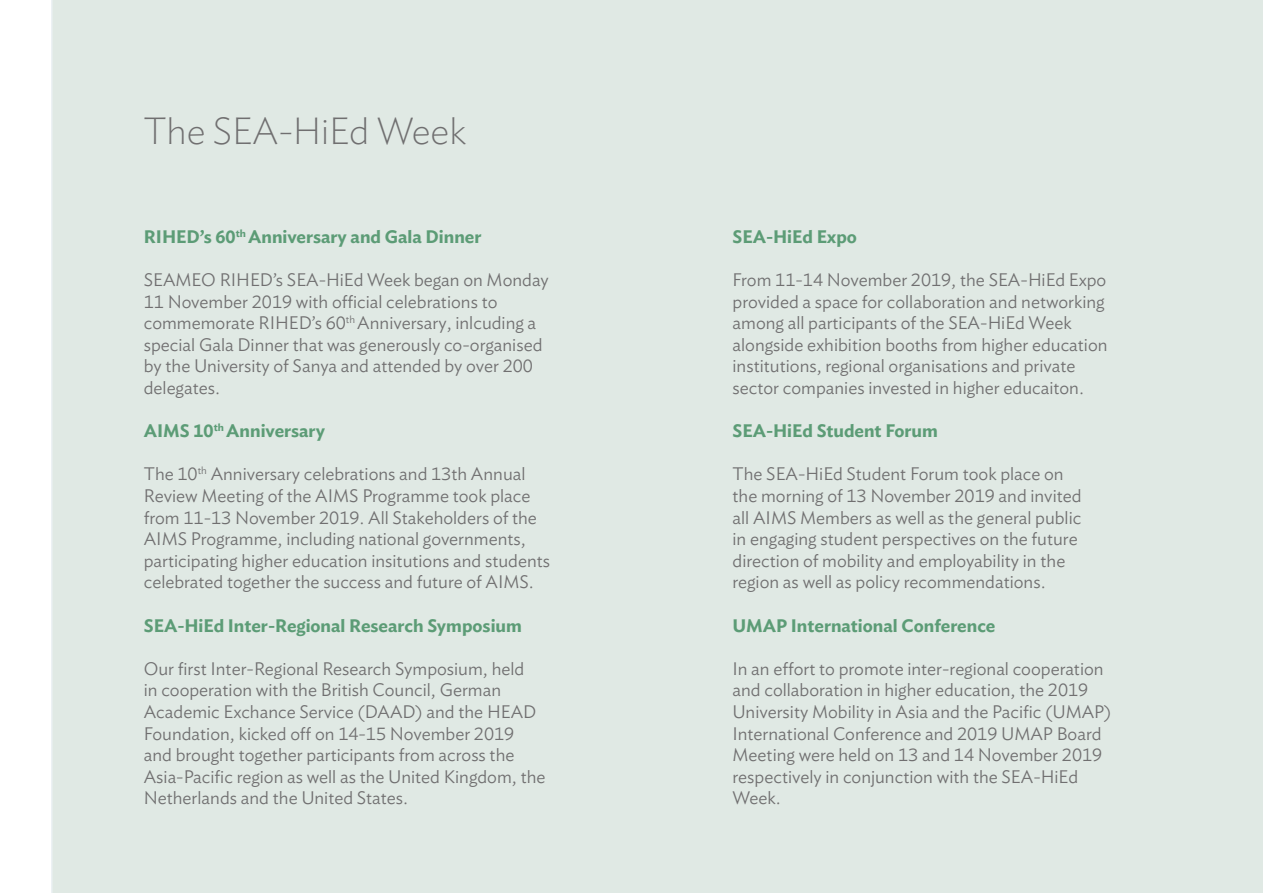
<style>
.page{position:relative;width:1263px;height:893px;background:#fff}
.page>*{position:absolute;margin:0;border:0;box-sizing:border-box;transform-origin:0 0}
.t1{font:200 37.5px "Ideal Sans";color:#706f70}
.t2{font:300 18px/21.6px "Ideal Sans";color:#706f70}
.t3{font:600 18px "Ideal Sans";color:#5c9c76}
</style>
<div class="page">
<div style="left:51px;top:0;width:1212px;height:893px;background:#e0e9e4"></div>
<h1 class="t1" style="left:144px;top:102px;width:324px">The SEA-HiEd Week</h1>
<p class="t3" style="left:144px;top:222px;width:339px">RIHED’s 60<sup>th</sup> Anniversary and Gala Dinner</p>
<p class="t2" style="left:144px;top:267px;width:406px">SEAMEO RIHED’s SEA-HiEd Week began on Monday 11 November 2019 with official celebrations to commemorate RIHED’s 60<sup>th</sup> Anniversary, inlcuding a special Gala Dinner that was generously co-organised by the University of Sanya and attended by over 200 delegates.</p>
<p class="t3" style="left:144px;top:417px;width:183px">AIMS 10<sup>th</sup> Anniversary</p>
<p class="t2" style="left:144px;top:462px;width:408px">The 10<sup>th</sup> Anniversary celebrations and 13th Annual Review Meeting of the AIMS Programme took place from 11-13 November 2019. All Stakeholders of the AIMS Programme, including national governments, participating higher education insitutions and students celebrated together the success and future of AIMS.</p>
<p class="t3" style="left:144px;top:611px;width:380px">SEA-HiEd Inter-Regional Research Symposium</p>
<p class="t2" style="left:144px;top:656px;width:403px">Our first Inter-Regional Research Symposium, held<br>in cooperation with the British Council, German Academic Exchance Service (DAAD) and the HEAD Foundation, kicked off on 14-15 November 2019 and brought together participants from across the Asia-Pacific region as well as the United Kingdom, the Netherlands and the United States.</p>
<p class="t3" style="left:732px;top:222px;width:126px">SEA-HiEd Expo</p>
<p class="t2" style="left:732px;top:267px;width:376px">From 11-14 November 2019, the SEA-HiEd Expo provided a space for collaboration and networking among all participants of the SEA-HiEd Week alongside exhibition booths from higher education institutions, regional organisations and private sector companies invested in higher educaiton.</p>
<p class="t3" style="left:732px;top:417px;width:207px">SEA-HiEd Student Forum</p>
<p class="t2" style="left:732px;top:462px;width:351px">The SEA-HiEd Student Forum took place on the morning of 13 November 2019 and invited all AIMS Members as well as the general public in engaging student perspectives on the future direction of mobility and employability in the region as well as policy recommendations.</p>
<p class="t3" style="left:732px;top:611px;width:264px">UMAP International Conference</p>
<p class="t2" style="left:732px;top:656px;width:380px">In an effort to promote inter-regional cooperation and collaboration in higher education, the 2019<br>University Mobility in Asia and the Pacific (UMAP)<br>International Conference and 2019 UMAP Board Meeting were held on 13 and 14 November 2019 respectively in conjunction with the SEA-HiEd Week.</p>
</div>
